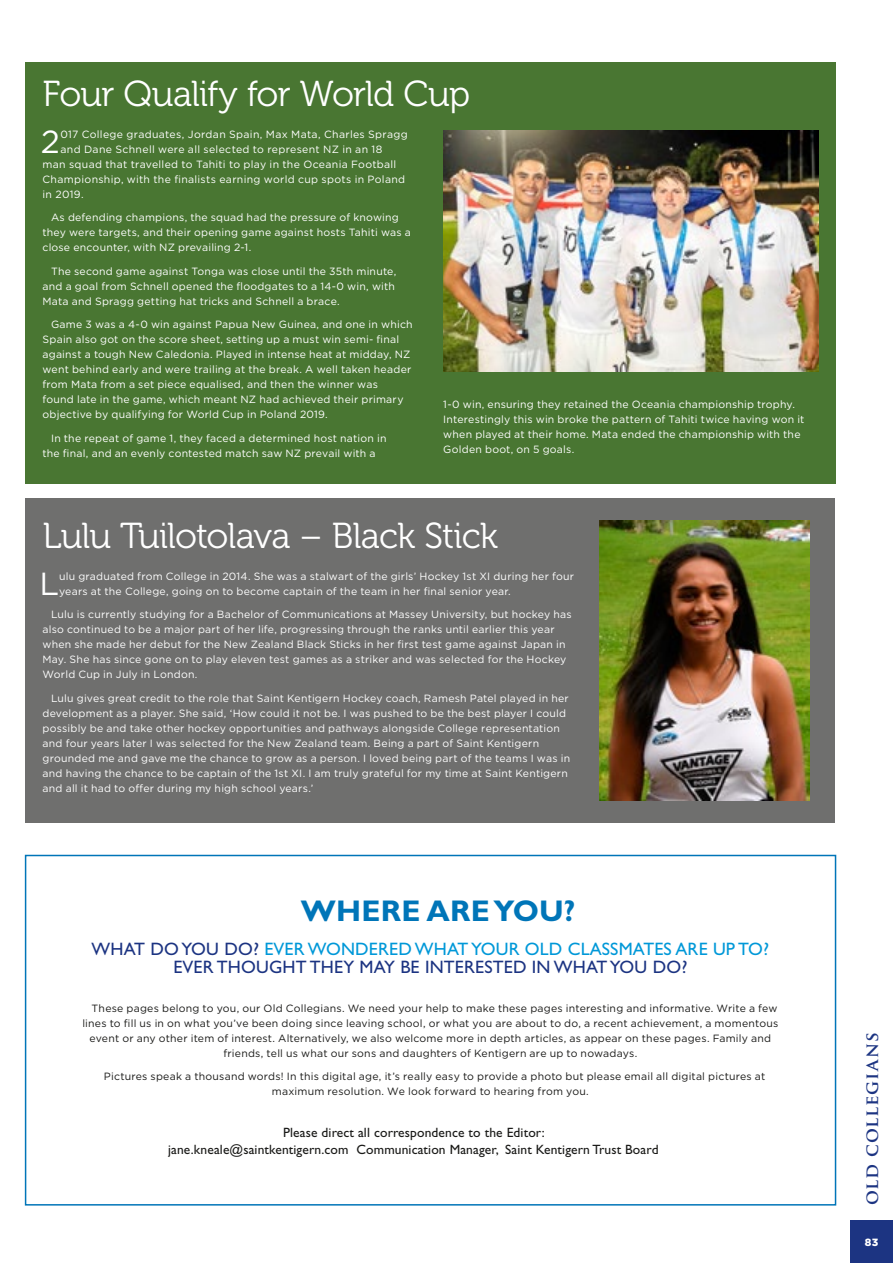
<style>
.page{position:relative;width:893px;height:1263px;background:#fff}
.page>*{position:absolute;margin:0;border:0;box-sizing:border-box;transform-origin:0 0}
.t1{font:36px "Museo 300";letter-spacing:-.025em;color:#fff}
.t2{font:31.95px "Gotham";color:#fff}
.t3{font:700 30px "Gill Sans CE";letter-spacing:.01em;color:#0075b8}
.t4{font:18px/18px "Gill Sans CE";letter-spacing:.01em;color:#1c3482;text-align:center}
.t5{font:700 18px "Trajan Pro";letter-spacing:.045em;color:#1c3482}
.t6{font:13.5px/16.5px "Gill Sans CE";letter-spacing:.01em;color:#1a1a18;text-align:center}
.t7{font:10.5px/15px "Gotham";letter-spacing:.02em;color:#fff}
.t8{font:10.5px/15px "Gotham";letter-spacing:.02em;color:#1a1a18}
.t9{font:900 10.5px "Gotham";color:#fff}
.s1{color:#0098d8}
</style>
<div class="page">
<div style="left:26px;top:498px;width:809px;height:325px;background:#6f6f6e"></div>
<div style="left:25px;top:62px;width:810px;height:422px;background:#497632"></div>
<div style="left:850px;top:1220px;width:43px;height:43px;background:#1c3482"></div>
<img style="left:443px;top:131px;width:376px;height:240px">
<img style="left:600px;top:521px;width:209px;height:279px">
<div style="left:25px;top:855px;width:811px;height:350px;border:2px solid #0075b8"></div>
<h1 class="t1" style="left:43px;top:74px;width:429px">Four Qualify for World Cup</h1>
<h2 class="t2" style="left:41px;top:121px;width:21px">2</h2>
<p class="t7" style="left:60px;top:126px;width:349px">017 College graduates, Jordan Spain, Max Mata, Charles Spragg</p>
<p class="t7" style="left:60px;top:141px;width:323px">and Dane Schnell were all selected to represent NZ in an 18</p>
<p class="t7" style="left:43px;top:156px;width:355px">man squad that travelled to Tahiti to play in the Oceania Football</p>
<p class="t7" style="left:43px;top:171px;width:364px">Championship, with the finalists earning world cup spots in Poland</p>
<p class="t7" style="left:43px;top:186px;width:43px">in 2019.</p>
<p class="t7" style="left:43px;top:210px;width:370px;text-indent:9px">As defending champions, the squad had the pressure of knowing they were targets, and their opening game against hosts Tahiti was a close encounter, with NZ prevailing 2-1.</p>
<p class="t7" style="left:43px;top:263px;width:355px;text-indent:9px">The second game against Tonga was close until the 35th minute, and a goal from Schnell opened the floodgates to a 14-0 win, with<br>Mata and Spragg getting hat tricks and Schnell a brace.</p>
<p class="t7" style="left:43px;top:317px;width:372px;text-indent:9px">Game 3 was a 4-0 win against Papua New Guinea, and one in which Spain also got on the score sheet, setting up a must win semi- final against a tough New Caledonia. Played in intense heat at midday, NZ went behind early and were trailing at the break. A well taken header from Mata from a set piece equalised, and then the winner was<br>found late in the game, which meant NZ had achieved their primary objective by qualifying for World Cup in Poland 2019.</p>
<p class="t7" style="left:43px;top:430px;width:345px;text-indent:9px">In the repeat of game 1, they faced a determined host nation in the final, and an evenly contested match saw NZ prevail with a</p>
<p class="t7" style="left:443px;top:396px;width:363px">1-0 win, ensuring they retained the Oceania championship trophy.<br>Interestingly this win broke the pattern of Tahiti twice having won it when played at their home. Mata ended the championship with the Golden boot, on 5 goals.</p>
<h1 class="t1" style="left:43px;top:516px;width:457px">Lulu Tuilotolava – Black Stick</h1>
<h2 class="t2" style="left:39px;top:563px;width:21px">L</h2>
<p class="t7" style="left:59px;top:568px;width:516px">ulu graduated from College in 2014. She was a stalwart of the girls’ Hockey 1st XI during her four years at the College, going on to become captain of the team in her final senior year.</p>
<p class="t7" style="left:43px;top:607px;width:531px;text-indent:9px">Lulu is currently studying for a Bachelor of Communications at Massey University, but hockey has also continued to be a major part of her life, progressing through the ranks until earlier this year when she made her debut for the New Zealand Black Sticks in her first test game against Japan in May. She has since gone on to play eleven test games as a striker and was selected for the Hockey World Cup in July in London.</p>
<p class="t7" style="left:43px;top:690px;width:529px;text-indent:9px">Lulu gives great credit to the role that Saint Kentigern Hockey coach, Ramesh Patel played in her development as a player. She said, ‘How could it not be. I was pushed to be the best player I could possibly be and take other hockey opportunities and pathways alongside College representation and four years later I was selected for the New Zealand team. Being a part of Saint Kentigern grounded me and gave me the chance to grow as a person. I loved being part of the teams I was in and having the chance to be captain of the 1st XI. I am truly grateful for my time at Saint Kentigern and all it had to offer during my high school years.’</p>
<h3 class="t3" style="left:301px;top:893px;width:276px">WHERE ARE YOU?</h3>
<h3 class="t4" style="left:92px;top:940px;width:679px">WHAT DO YOU DO? <span class="s1">EVER WONDERED WHAT YOUR OLD CLASSMATES ARE UP TO?<br></span>EVER THOUGHT THEY MAY BE INTERESTED IN WHAT YOU DO?</h3>
<p class="t8" style="left:92px;top:1000px;width:687px">These pages belong to you, our Old Collegians. We need your help to make these pages interesting and informative. Write a few</p>
<p class="t8" style="left:82px;top:1015px;width:697px">lines to fill us in on what you’ve been doing since leaving school, or what you are about to do, a recent achievement, a momentous</p>
<p class="t8" style="left:90px;top:1030px;width:683px">event or any other item of interest. Alternatively, we also welcome more in depth articles, as appear on these pages. Family and</p>
<p class="t8" style="left:223px;top:1045px;width:415px">friends, tell us what our sons and daughters of Kentigern are up to nowadays.</p>
<p class="t8" style="left:272px;top:1069px;width:495px;text-indent:-168px">Pictures speak a thousand words! In this digital age, it’s really easy to provide a photo but please email all digital pictures at maximum resolution. We look forward to hearing from you.</p>
<p class="t6" style="left:168px;top:1124px;width:492px">Please direct all correspondence to the Editor:<br>jane.kneale@saintkentigern.com Communication Manager, Saint Kentigern Trust Board</p>
<h3 class="t5" style="left:860px;top:1205px;width:174px;rotate:-90deg">old collegians</h3>
<p class="t9" style="left:865px;top:1235px;width:15px">83</p>
</div>
